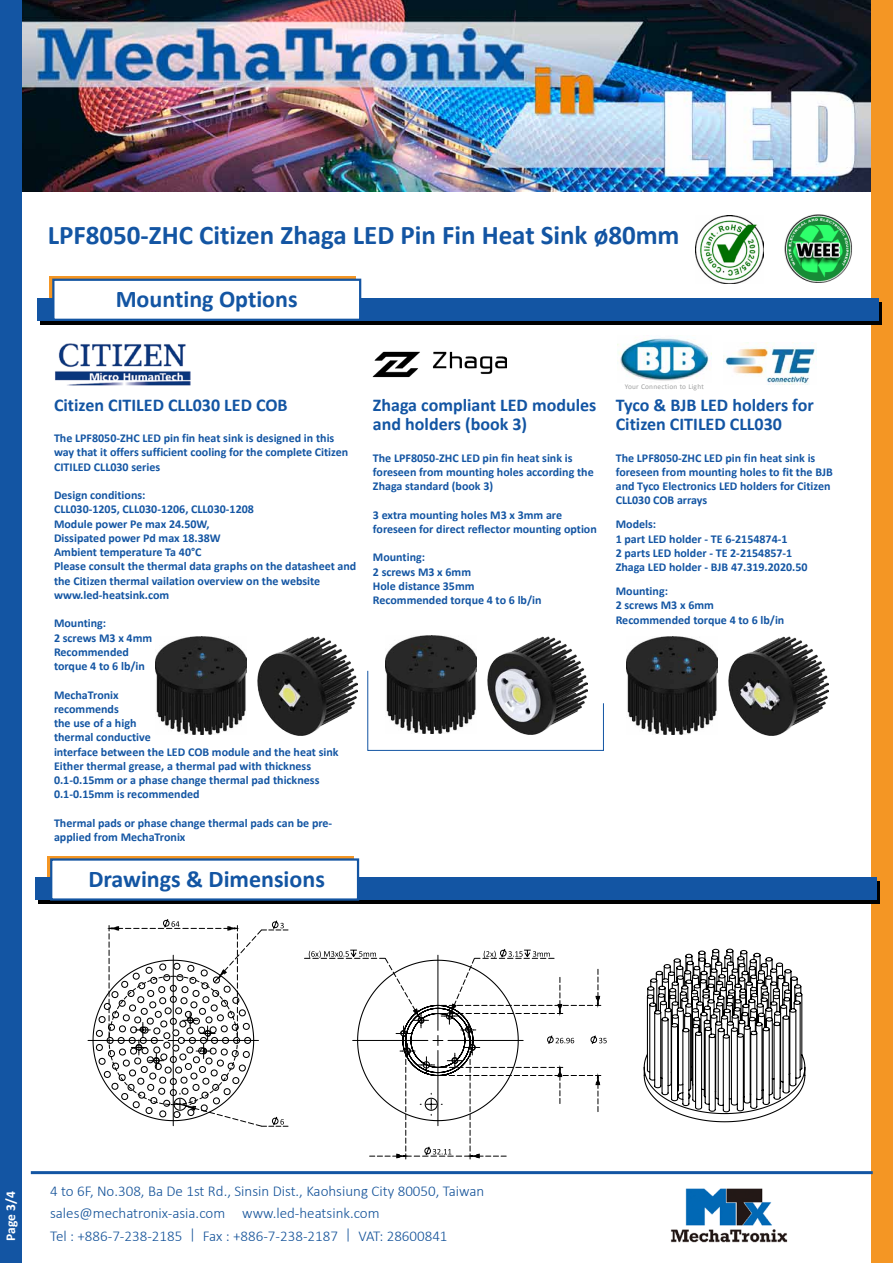
<style>
.page{position:relative;width:893px;height:1263px;background:#fff}
.page>*{position:absolute;margin:0;border:0;box-sizing:border-box;transform-origin:0 0}
.t1{font:700 27px "Calibri";color:#1355a3}
.t2{font:700 24px "Calibri";color:#1355a3}
.t3{font:700 18px/19.5px "Calibri";color:#1355a3}
.t4{font:300 15px/22.5px "Calibri";color:#125198}
.t5{font:700 13.5px "Calibri";color:#fff}
.t6{font:700 12px/14.2px "Calibri";color:#1355a3}
.t7{font:7.35px "Calibri";letter-spacing:.035em;color:#9fa0a0}
</style>
<div class="page">
<img style="left:21px;top:0;width:851px;height:191px">
<div style="left:872px;top:0;width:21px;height:1263px;background:#f49624"></div>
<div style="left:0;top:0;width:21px;height:1263px;background:#1355a3"></div>
<hr style="left:31px;top:1171px;width:842px;height:3px;background:#1355a3">
<img style="left:670px;top:1188px;width:118px;height:55px">
<img style="left:696px;top:216px;width:68px;height:68px">
<img style="left:784px;top:214px;width:68px;height:69px">
<svg style="left:49px;top:276px;width:307px;height:22px"></svg>
<svg style="left:40px;top:302px;width:842px;height:22px;background:#030e1b"></svg>
<div style="left:37px;top:298px;width:842px;height:22px;background:#1355a3"></div>
<div style="left:52px;top:279px;width:309px;height:42px;background:#fff;border:2px solid #1355a3"></div>
<div style="left:47px;top:856px;width:307px;height:40px;background:#f49624"></div>
<div style="left:38px;top:882px;width:842px;height:22px;background:#000"></div>
<div style="left:35px;top:878px;width:842px;height:22px;background:#1355a3"></div>
<div style="left:50px;top:858px;width:309px;height:43px;background:#fff;border:2px solid #1355a3"></div>
<img style="left:55px;top:343px;width:135px;height:42px">
<img style="left:373px;top:351px;width:134px;height:27px">
<img style="left:723px;top:342px;width:94px;height:43px">
<img style="left:617px;top:338px;width:94px;height:43px">
<svg style="left:367px;top:670px;width:237px;height:81px"></svg>
<img style="left:155px;top:637px;width:91px;height:98px">
<img style="left:626px;top:637px;width:91px;height:98px">
<img style="left:257px;top:636px;width:100px;height:99px">
<img style="left:728px;top:636px;width:100px;height:99px">
<img style="left:487px;top:636px;width:100px;height:99px">
<img style="left:385px;top:635px;width:91px;height:98px">
<hr style="left:88px;top:1040px;width:75px;height:1px;background:#000">
<svg style="left:107px;top:919px;width:181px;height:208px"></svg>
<svg style="left:369px;top:1123px;width:138px;height:36px"></svg>
<svg style="left:92px;top:948px;width:714px;height:175px"></svg>
<h1 class="t1" style="left:48px;top:218px;width:633px">LPF8050-ZHC Citizen Zhaga LED Pin Fin Heat Sink ø80mm</h1>
<h2 class="t2" style="left:116px;top:284px;width:183px">Mounting Options</h2>
<h3 class="t3" style="left:54px;top:395px;width:235px">Citizen CITILED CLL030 LED COB</h3>
<p class="t6" style="left:54px;top:431px;width:296px">The LPF8050-ZHC LED pin fin heat sink is designed in this way that it offers sufficient cooling for the complete Citizen<br>CITILED CLL030 series</p>
<p class="t6" style="left:54px;top:488px;width:304px">Design conditions:<br>CLL030-1205, CLL030-1206, CLL030-1208<br>Module power Pe max 24.50W,<br>Dissipated power Pd max 18.38W<br>Ambient temperature Ta 40°C<br>Please consult the thermal data graphs on the datasheet and the Citizen thermal vailation overview on the website www.led-heatsink.com</p>
<p class="t6" style="left:54px;top:616px;width:100px">Mounting:<br>2 screws M3 x 4mm<br>Recommended torque 4 to 6 lb/in</p>
<p class="t6" style="left:54px;top:687px;width:286px">MechaTronix<br>recommends<br>the use of a high<br>thermal conductive<br>interface between the LED COB module and the heat sink<br>Either thermal grease, a thermal pad with thickness<br>0.1-0.15mm or a phase change thermal pad thickness<br>0.1-0.15mm is recommended</p>
<p class="t6" style="left:54px;top:816px;width:280px">Thermal pads or phase change thermal pads can be pre&shy;applied from MechaTronix</p>
<h2 class="t2" style="left:88px;top:863px;width:238px">Drawings &amp; Dimensions</h2>
<h3 class="t3" style="left:373px;top:395px;width:225px">Zhaga compliant LED modules and holders (book 3)</h3>
<p class="t6" style="left:373px;top:451px;width:222px">The LPF8050-ZHC LED pin fin heat sink is foreseen from mounting holes according the<br>Zhaga standard (book 3)</p>
<p class="t6" style="left:373px;top:508px;width:225px">3 extra mounting holes M3 x 3mm are foreseen for direct reflector mounting option</p>
<p class="t6" style="left:373px;top:550px;width:170px">Mounting:<br>2 screws M3 x 6mm<br>Hole distance 35mm<br>Recommended torque 4 to 6 lb/in</p>
<p class="t7" style="left:625px;top:382px;width:81px">Your Connection to Light</p>
<h3 class="t3" style="left:616px;top:395px;width:200px">Tyco &amp; BJB LED holders for<br>Citizen CITILED CLL030</h3>
<p class="t6" style="left:616px;top:451px;width:219px">The LPF8050-ZHC LED pin fin heat sink is foreseen from mounting holes to fit the BJB and Tyco Electronics LED holders for Citizen CLL030 COB arrays</p>
<p class="t6" style="left:616px;top:517px;width:193px">Models:<br>1 part LED holder - TE 6-2154874-1<br>2 parts LED holder - TE 2-2154857-1<br>Zhaga LED holder - BJB 47.319.2020.50</p>
<p class="t6" style="left:616px;top:584px;width:170px">Mounting:<br>2 screws M3 x 6mm<br>Recommended torque 4 to 6 lb/in</p>
<p class="t5" style="left:2px;top:1241px;width:51px;rotate:-90deg">Page 3/4</p>
<p class="t4" style="left:50px;top:1179px;width:436px">4 to 6F, No.308, Ba De 1st Rd., Sinsin Dist., Kaohsiung City 80050, Taiwan sales@mechatronix-asia.com www.led-heatsink.com<br>Tel : +886-7-238-2185 | Fax : +886-7-238-2187 | VAT: 28600841</p>
</div>
